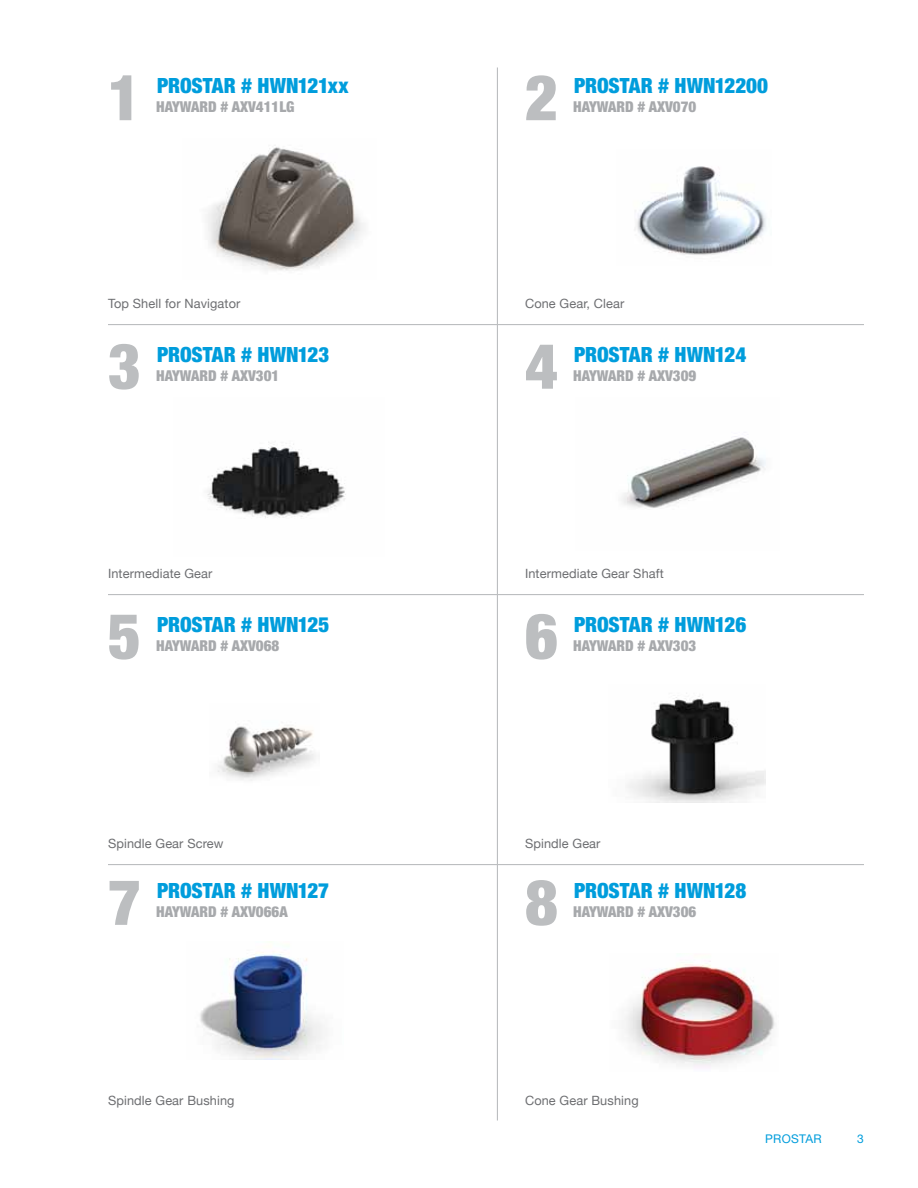
<style>
.page{position:relative;width:918px;height:1188px;background:#fff}
.page>*{position:absolute;margin:0;border:0;box-sizing:border-box;transform-origin:0 0}
.t1{font:900 condensed 63.3px "Helvetica Neue";color:#bcbec0}
.t2{font:900 condensed 21px "Helvetica Neue";letter-spacing:-.005em;color:#009ddc}
.t3{font:900 condensed 15px "Helvetica Neue";color:#a7a9ac}
.t4{font:12.75px "Helvetica Neue";letter-spacing:.01em;color:#6d6e71}
.t5{font:12px "Helvetica Neue";letter-spacing:.025em;color:#009ddc}
</style>
<div class="page">
<hr style="left:497px;top:68px;width:1px;height:1052px;background:#bcbec0">
<hr style="left:108px;top:324px;width:756px;height:1px;background:#bcbec0">
<hr style="left:108px;top:594px;width:756px;height:1px;background:#bcbec0">
<hr style="left:108px;top:864px;width:756px;height:1px;background:#bcbec0">
<img style="left:207px;top:145px;width:157px;height:126px">
<img style="left:207px;top:442px;width:139px;height:76px">
<img style="left:217px;top:725px;width:99px;height:56px">
<img style="left:200px;top:952px;width:123px;height:107px">
<img style="left:634px;top:166px;width:132px;height:89px">
<img style="left:621px;top:436px;width:145px;height:72px">
<img style="left:627px;top:693px;width:139px;height:109px">
<img style="left:625px;top:961px;width:150px;height:107px">
<h1 class="t1" style="left:108px;top:59px;width:34px">1</h1>
<h2 class="t2" style="left:157px;top:73px;width:193px">PROSTAR # HWN121xx</h2>
<p class="t3" style="left:156px;top:98px;width:140px">HAYWARD # AXV411LG</p>
<h1 class="t1" style="left:525px;top:59px;width:34px">2</h1>
<h2 class="t2" style="left:574px;top:73px;width:195px">PROSTAR # HWN12200</h2>
<p class="t3" style="left:573px;top:98px;width:125px">HAYWARD # AXV070</p>
<p class="t4" style="left:108px;top:296px;width:134px">Top Shell for Navigator</p>
<p class="t4" style="left:525px;top:296px;width:101px">Cone Gear, Clear</p>
<h1 class="t1" style="left:108px;top:327px;width:34px">3</h1>
<h2 class="t2" style="left:157px;top:342px;width:174px">PROSTAR # HWN123</h2>
<p class="t3" style="left:156px;top:366px;width:125px">HAYWARD # AXV301</p>
<h1 class="t1" style="left:525px;top:327px;width:34px">4</h1>
<h2 class="t2" style="left:574px;top:342px;width:174px">PROSTAR # HWN124</h2>
<p class="t3" style="left:573px;top:366px;width:125px">HAYWARD # AXV309</p>
<p class="t4" style="left:108px;top:566px;width:106px">Intermediate Gear</p>
<p class="t4" style="left:525px;top:566px;width:140px">Intermediate Gear Shaft</p>
<h1 class="t1" style="left:108px;top:597px;width:34px">5</h1>
<h2 class="t2" style="left:157px;top:612px;width:174px">PROSTAR # HWN125</h2>
<p class="t3" style="left:156px;top:636px;width:125px">HAYWARD # AXV068</p>
<h1 class="t1" style="left:525px;top:597px;width:34px">6</h1>
<h2 class="t2" style="left:574px;top:612px;width:174px">PROSTAR # HWN126</h2>
<p class="t3" style="left:573px;top:636px;width:125px">HAYWARD # AXV303</p>
<p class="t4" style="left:108px;top:836px;width:117px">Spindle Gear Screw</p>
<p class="t4" style="left:525px;top:836px;width:77px">Spindle Gear</p>
<h1 class="t1" style="left:108px;top:863px;width:34px">7</h1>
<h2 class="t2" style="left:157px;top:878px;width:174px">PROSTAR # HWN127</h2>
<p class="t3" style="left:156px;top:902px;width:133px">HAYWARD # AXV066A</p>
<h1 class="t1" style="left:525px;top:863px;width:34px">8</h1>
<h2 class="t2" style="left:574px;top:878px;width:174px">PROSTAR # HWN128</h2>
<p class="t3" style="left:573px;top:902px;width:125px">HAYWARD # AXV306</p>
<p class="t4" style="left:108px;top:1093px;width:128px">Spindle Gear Bushing</p>
<p class="t4" style="left:525px;top:1093px;width:115px">Cone Gear Bushing</p>
<p class="t5" style="left:765px;top:1132px;width:58px">PROSTAR</p>
<p class="t5" style="left:857px;top:1132px;width:8px">3</p>
</div>
